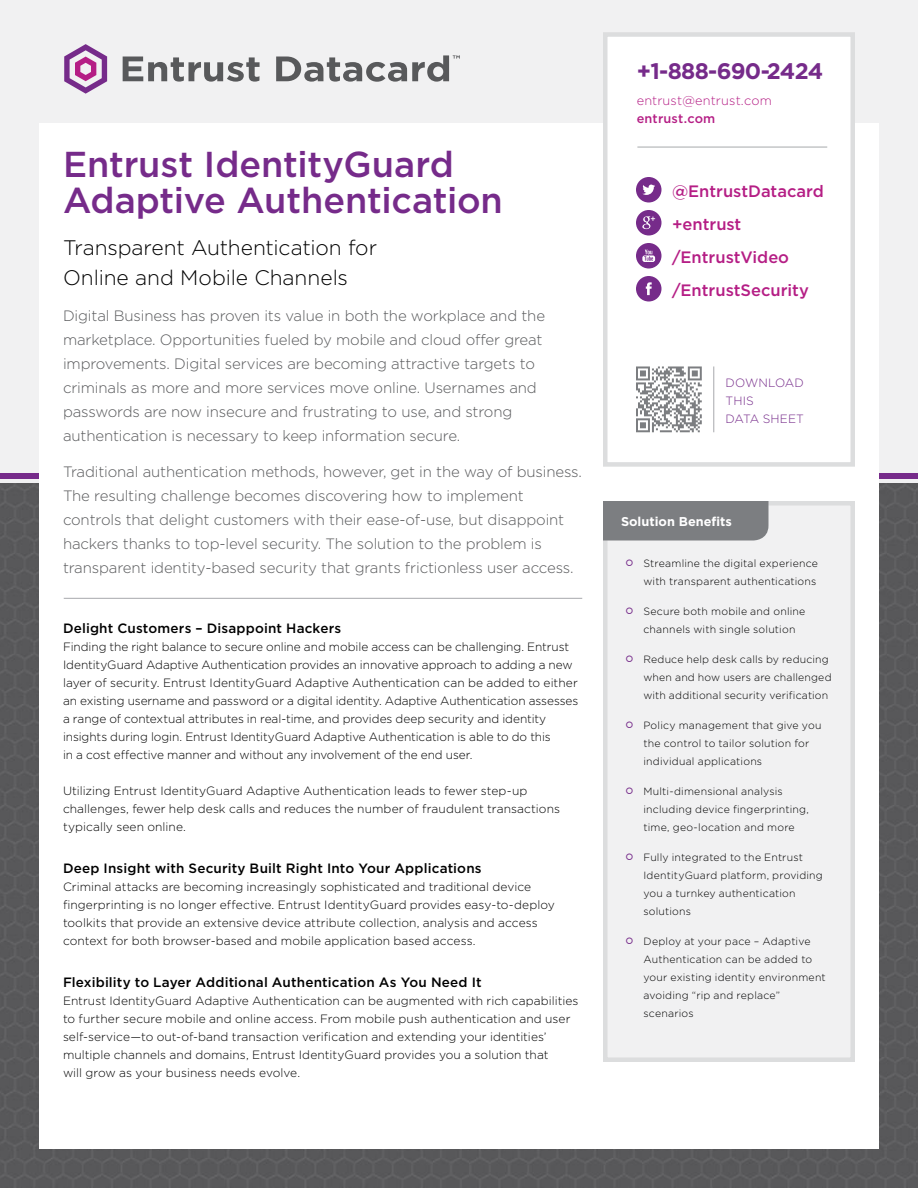
<style>
.page{position:relative;width:918px;height:1188px;background:#f1f1f2}
.page>*{position:absolute;margin:0;border:0;box-sizing:border-box;transform-origin:0 0}
.Header_1{font:500 36px/36px "Gotham";letter-spacing:-.005em;color:#762b8a}
.Contact_Details_-_Ph{font:700 22.5px "Gotham";letter-spacing:-.03em;color:#762b8a}
.Header_1_Subhead{font:300 21px/30px "Gotham";letter-spacing:-.005em;color:#000}
.Contact_Details_-_So{font:500 16.5px "Gotham";color:#b51e85}
.Intro_Text{font:300 15px/24px "Gotham";letter-spacing:-.01em;color:#58595b}
.Header_3{font:500 13.5px "Gotham";letter-spacing:.015em;color:#000}
.Contact_Details_-_We{font:300 12.75px/18px "Gotham";letter-spacing:.01em;color:#b51e85}
.Sidebar_Head{font:700 12.75px "Gotham";color:#fff}
.Main_Body_Text{font:300 12px/18px "Gotham";color:#000}
.t1{font:300 12px/18px "Gotham";letter-spacing:.01em;color:#762b8a}
.t2{font:300 10.5px/18px "Gotham";letter-spacing:.015em;color:#000}
.s1{font-weight:500}
</style>
<div class="page">
<div style="left:0;top:473px;width:918px;height:5px;background:#762b8a"></div>
<div style="left:0;top:483px;width:918px;height:705px;background:#58585a"></div>
<div style="left:39px;top:123px;width:840px;height:1026px;background:#fff"></div>
<div style="left:603px;top:32px;width:252px;height:435px;background:#fff;border:4px solid #dcddde"></div>
<svg style="left:636px;top:177px;width:25px;height:25px"></svg>
<svg style="left:636px;top:210px;width:25px;height:26px"></svg>
<svg style="left:636px;top:243px;width:25px;height:25px"></svg>
<svg style="left:636px;top:276px;width:25px;height:26px"></svg>
<hr style="left:714px;top:366px;width:1px;height:66px;background:#a7a9ac">
<hr style="left:637px;top:147px;width:190px;height:1px;background:#a7a9ac">
<svg style="left:123px;top:57px;width:137px;height:25px"></svg>
<svg style="left:276px;top:55px;width:184px;height:27px"></svg>
<svg style="left:64px;top:44px;width:43px;height:50px"></svg>
<hr style="left:64px;top:598px;width:518px;height:1px;background:#a7a9ac">
<svg style="left:636px;top:366px;width:66px;height:66px"></svg>
<div style="left:605px;top:503px;width:248px;height:557px;background:#f1f1f2"></div>
<div style="left:603px;top:501px;width:252px;height:561px;border:4px solid #dcddde"></div>
<div style="left:603px;top:501px;width:165px;height:39px;background:#7c7e81"></div>
<p class="Header_1" style="left:63px;top:145px;width:441px">Entrust IdentityGuard<br>Adaptive Authentication</p>
<p class="Header_1_Subhead" style="left:63px;top:232px;width:316px">Transparent Authentication for<br>Online and Mobile Channels</p>
<p class="Intro_Text" style="left:63px;top:303px;width:484px">Digital Business has proven its value in both the workplace and the marketplace. Opportunities fueled by mobile and cloud offer great improvements. Digital services are becoming attractive targets to criminals as more and more services move online. Usernames and passwords are now insecure and frustrating to use, and strong authentication is necessary to keep information secure.</p>
<p class="Intro_Text" style="left:63px;top:459px;width:521px">Traditional authentication methods, however, get in the way of business.<br>The resulting challenge becomes discovering how to implement controls that delight customers with their ease-of-use, but disappoint hackers thanks to top-level security. The solution to the problem is transparent identity-based security that grants frictionless user access.</p>
<p class="Header_3" style="left:63px;top:621px;width:280px">Delight Customers – Disappoint Hackers</p>
<p class="Main_Body_Text" style="left:63px;top:638px;width:517px">Finding the right balance to secure online and mobile access can be challenging. Entrust IdentityGuard Adaptive Authentication provides an innovative approach to adding a new layer of security. Entrust IdentityGuard Adaptive Authentication can be added to either an existing username and password or a digital identity. Adaptive Authentication assesses a range of contextual attributes in real-time, and provides deep security and identity insights during login. Entrust IdentityGuard Adaptive Authentication is able to do this<br>in a cost effective manner and without any involvement of the end user.</p>
<p class="Main_Body_Text" style="left:63px;top:782px;width:499px">Utilizing Entrust IdentityGuard Adaptive Authentication leads to fewer step-up challenges, fewer help desk calls and reduces the number of fraudulent transactions typically seen online.</p>
<p class="Header_3" style="left:63px;top:861px;width:420px">Deep Insight with Security Built Right Into Your Applications</p>
<p class="Main_Body_Text" style="left:63px;top:878px;width:493px">Criminal attacks are becoming increasingly sophisticated and traditional device fingerprinting is no longer effective. Entrust IdentityGuard provides easy-to-deploy toolkits that provide an extensive device attribute collection, analysis and access context for both browser-based and mobile application based access.</p>
<p class="Header_3" style="left:63px;top:975px;width:420px">Flexibility to Layer Additional Authentication As You Need It</p>
<p class="Main_Body_Text" style="left:63px;top:992px;width:517px">Entrust IdentityGuard Adaptive Authentication can be augmented with rich capabilities to further secure mobile and online access. From mobile push authentication and user self-service—to out-of-band transaction verification and extending your identities’ multiple channels and domains, Entrust IdentityGuard provides you a solution that<br>will grow as your business needs evolve.</p>
<p class="Contact_Details_-_Ph" style="left:637px;top:58px;width:188px">+1-888-690-2424</p>
<p class="Contact_Details_-_We" style="left:637px;top:91px;width:137px">entrust@entrust.com <span class="s1">entrust.com</span></p>
<p class="Contact_Details_-_So" style="left:672px;top:181px;width:153px">@EntrustDatacard</p>
<p class="Contact_Details_-_So" style="left:672px;top:214px;width:71px">+entrust</p>
<p class="Contact_Details_-_So" style="left:672px;top:247px;width:119px">/EntrustVideo</p>
<p class="Contact_Details_-_So" style="left:672px;top:280px;width:138px">/EntrustSecurity</p>
<p class="t1" style="left:726px;top:374px;width:80px">DOWNLOAD<br>THIS<br>DATA SHEET</p>
<p class="Sidebar_Head" style="left:621px;top:514px;width:112px">Solution Benefits</p>
<p class="t2" style="left:644px;top:554px;width:176px">Streamline the digital experience with transparent authentications</p>
<p class="t2" style="left:644px;top:602px;width:163px">Secure both mobile and online channels with single solution</p>
<p class="t2" style="left:644px;top:650px;width:190px">Reduce help desk calls by reducing when and how users are challenged with additional security verification</p>
<p class="t2" style="left:644px;top:716px;width:179px">Policy management that give you the control to tailor solution for individual applications</p>
<p class="t2" style="left:644px;top:782px;width:167px">Multi-dimensional analysis including device fingerprinting, time, geo-location and more</p>
<p class="t2" style="left:644px;top:848px;width:181px">Fully integrated to the Entrust<br>IdentityGuard platform, providing you a turnkey authentication solutions</p>
<p class="t2" style="left:644px;top:932px;width:184px">Deploy at your pace – Adaptive<br>Authentication can be added to your existing identity environment avoiding “rip and replace” scenarios</p>
</div>
